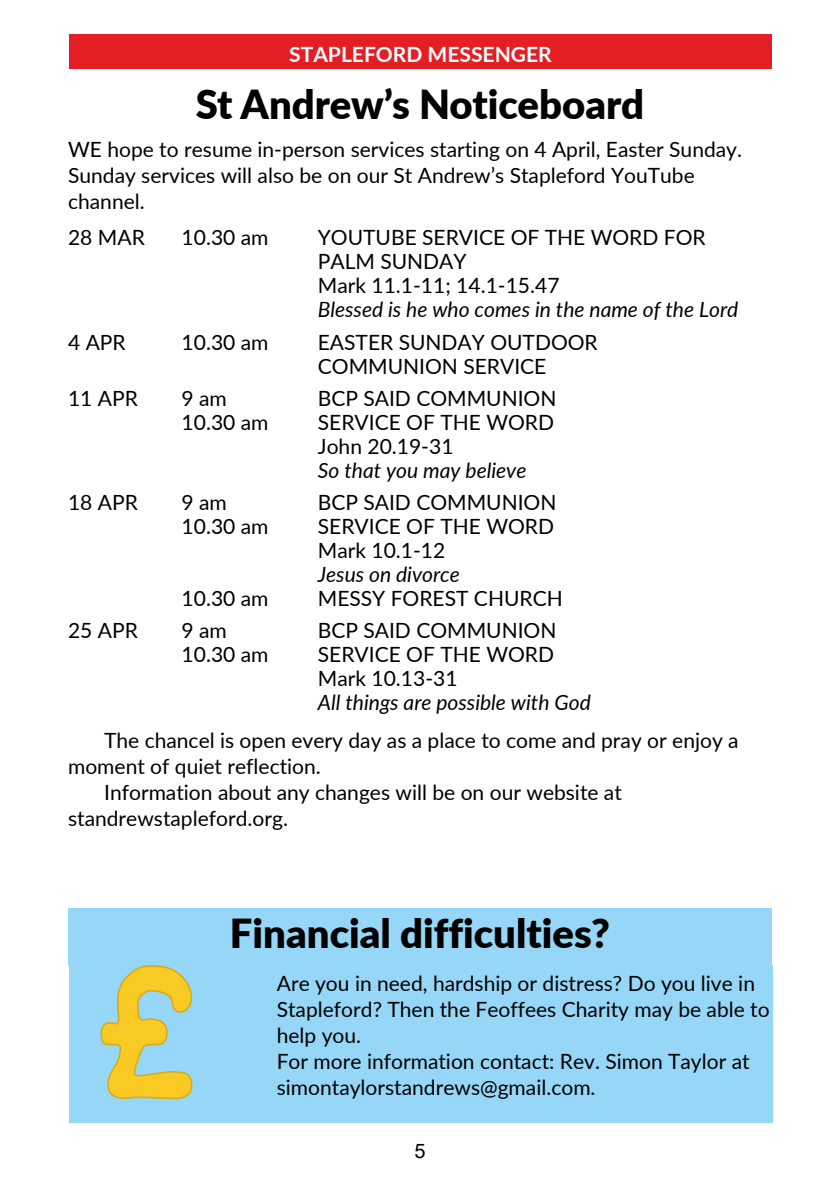
<style>
.page{position:relative;width:840px;height:1191px;background:#fff}
.page>*{position:absolute;margin:0;border:0;box-sizing:border-box;transform-origin:0 0}
.t1{font:900 40px "Lato";color:#000}
.t2{font:21px/26px "Lato";color:#000}
.t3{font:italic 21px "Lato";color:#000}
.t4{font:700 21px "Lato";color:#fefefe}
.t5{font:20px "Arial";color:#000}
</style>
<div class="page">
<div style="left:69px;top:34px;width:702px;height:34px;background:#e31f25"></div>
<div style="left:68px;top:908px;width:703px;height:57px;background:#96d6f6"></div>
<div style="left:69px;top:965px;width:703px;height:158px;background:#96d6f6"></div>
<svg style="left:100px;top:965px;width:93px;height:135px"></svg>
<p class="t4" style="left:289px;top:45px;width:264px">STAPLEFORD MESSENGER</p>
<h1 class="t1" style="left:196px;top:87px;width:449px">St Andrew’s Noticeboard</h1>
<p class="t2" style="left:68px;top:138px;width:675px">WE hope to resume in-person services starting on 4 April, Easter Sunday.<br>Sunday services will also be on our St Andrew’s Stapleford YouTube channel.</p>
<p class="t2" style="left:68px;top:226px;width:78px">28 MAR</p>
<p class="t2" style="left:181px;top:226px;width:88px">10.30 am</p>
<p class="t2" style="left:317px;top:227px;width:389px;line-height:24px">YOUTUBE SERVICE OF THE WORD FOR<br>PALM SUNDAY<br>Mark 11.1-11; 14.1-15.47</p>
<p class="t3" style="left:317px;top:300px;width:422px">Blessed is he who comes in the name of the Lord</p>
<p class="t2" style="left:68px;top:330px;width:59px">4 APR</p>
<p class="t2" style="left:181px;top:330px;width:88px">10.30 am</p>
<p class="t2" style="left:317px;top:331px;width:281px;line-height:24px">EASTER SUNDAY OUTDOOR<br>COMMUNION SERVICE</p>
<p class="t2" style="left:68px;top:386px;width:71px">11 APR</p>
<p class="t2" style="left:181px;top:386px;width:47px">9 am</p>
<p class="t2" style="left:317px;top:386px;width:240px">BCP SAID COMMUNION</p>
<p class="t2" style="left:181px;top:410px;width:88px">10.30 am</p>
<p class="t2" style="left:317px;top:411px;width:238px;line-height:24px">SERVICE OF THE WORD<br>John 20.19-31</p>
<p class="t3" style="left:317px;top:460px;width:210px">So that you may believe</p>
<p class="t2" style="left:68px;top:490px;width:71px">18 APR</p>
<p class="t2" style="left:181px;top:490px;width:47px">9 am</p>
<p class="t2" style="left:317px;top:490px;width:240px">BCP SAID COMMUNION</p>
<p class="t2" style="left:181px;top:514px;width:88px">10.30 am</p>
<p class="t2" style="left:317px;top:515px;width:238px;line-height:24px">SERVICE OF THE WORD<br>Mark 10.1-12</p>
<p class="t3" style="left:317px;top:564px;width:143px">Jesus on divorce</p>
<p class="t2" style="left:181px;top:586px;width:88px">10.30 am</p>
<p class="t2" style="left:317px;top:586px;width:246px">MESSY FOREST CHURCH</p>
<p class="t2" style="left:68px;top:618px;width:71px">25 APR</p>
<p class="t2" style="left:181px;top:618px;width:47px">9 am</p>
<p class="t2" style="left:317px;top:618px;width:240px">BCP SAID COMMUNION</p>
<p class="t2" style="left:181px;top:642px;width:88px">10.30 am</p>
<p class="t2" style="left:317px;top:643px;width:238px;line-height:24px">SERVICE OF THE WORD<br>Mark 10.13-31</p>
<p class="t3" style="left:317px;top:692px;width:274px">All things are possible with God</p>
<p class="t2" style="left:104px;top:728px;width:635px">The chancel is open every day as a place to come and pray or enjoy a</p>
<p class="t2" style="left:68px;top:754px;width:254px">moment of quiet reflection.</p>
<p class="t2" style="left:104px;top:780px;width:519px">Information about any changes will be on our website at</p>
<p class="t2" style="left:68px;top:806px;width:221px">standrewstapleford.org.</p>
<h1 class="t1" style="left:230px;top:915px;width:381px">Financial difficulties?</h1>
<p class="t2" style="left:276px;top:971px;width:494px">Are you in need, hardship or distress? Do you live in Stapleford? Then the Feoffees Charity may be able to help you.<br>For more information contact: Rev. Simon Taylor at simontaylorstandrews@gmail.com.</p>
<p class="t5" style="left:414px;top:1143px;width:13px">5</p>
</div>
